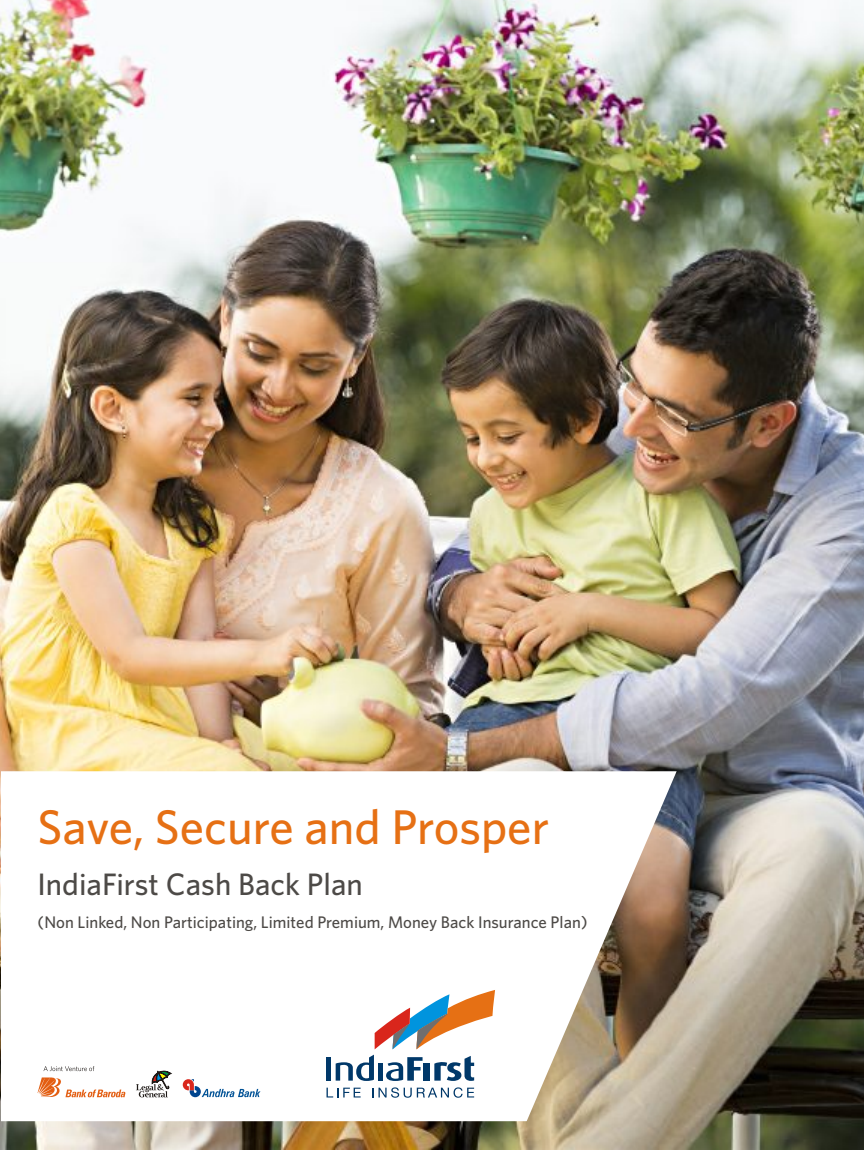
<style>
.page{position:relative;width:864px;height:1152px;background:#fff}
.page>*{position:absolute;margin:0;border:0;box-sizing:border-box;transform-origin:0 0}
.t1{font:700 48.8px "Whitney";color:#e67014}
.t2{font:700 31px "Whitney";color:#4d4a47}
.t3{font:700 16.8px "Whitney";color:#4d4a47}
</style>
<div class="page">
<img style="left:0;top:0;width:864px;height:1150px">
<svg style="left:1px;top:771px;width:676px;height:350px"></svg>
<svg style="left:183px;top:1079px;width:78px;height:18px"></svg>
<svg style="left:136px;top:1071px;width:36px;height:26px"></svg>
<svg style="left:44px;top:1066px;width:50px;height:5px"></svg>
<svg style="left:38px;top:1077px;width:88px;height:20px"></svg>
<svg style="left:375px;top:990px;width:120px;height:59px"></svg>
<svg style="left:327px;top:1088px;width:34px;height:10px"></svg>
<svg style="left:379px;top:1087px;width:95px;height:11px"></svg>
<hr style="left:327px;top:1057px;width:4px;height:24px;background:#003869">
<svg style="left:336px;top:1055px;width:38px;height:26px"></svg>
<div style="left:378px;top:1063px;width:5px;height:18px;background:#003869"></div>
<svg style="left:386px;top:1057px;width:37px;height:24px"></svg>
<div style="left:424px;top:1063px;width:6px;height:18px;background:#003869"></div>
<svg style="left:434px;top:1056px;width:40px;height:25px"></svg>
<h1 class="t1" style="left:38px;top:809px;width:513px">Save, Secure and Prosper</h1>
<h2 class="t2" style="left:38px;top:872px;width:327px">IndiaFirst Cash Back Plan</h2>
<p class="t3" style="left:38px;top:916px;width:552px">(Non Linked, Non Participating, Limited Premium, Money Back Insurance Plan)</p>
</div>
